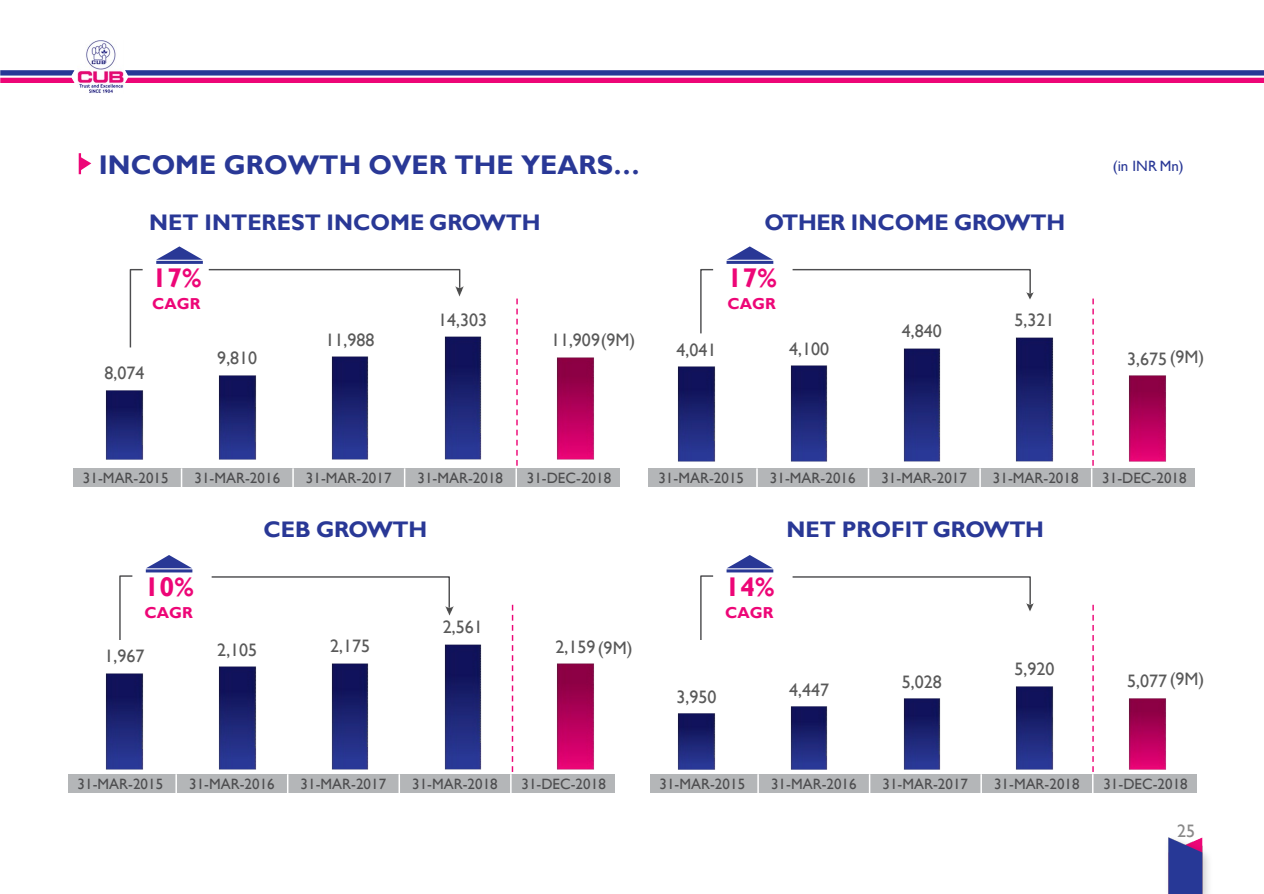
<style>
.page{position:relative;width:1264px;height:894px;background:#fff}
.page>*{position:absolute;margin:0;border:0;box-sizing:border-box;transform-origin:0 0}
.t1{font:700 27px "Gill Sans";color:#293896}
.t2{font:700 27px "Gill Sans";color:#ed0677}
.t3{font:700 22.5px "Gill Sans";letter-spacing:-.005em;color:#293896}
.t4{font:18px "Gill Sans";color:#595959}
.t5{font:18px "Gill Sans";color:#898989}
.t6{font:700 15.9px "Gill Sans";letter-spacing:.005em;color:#ed0677}
.t7{font:15px "Gill Sans";letter-spacing:.005em;color:#4d4d4f}
.t8{font:15px "Gill Sans";color:#293896}
</style>
<div class="page">
<img style="left:1168px;top:837px;width:41px;height:56px">
<img style="left:0;top:71px;width:1263px;height:12px">
<img style="left:77px;top:40px;width:46px;height:53px">
<img style="left:106px;top:673px;width:37px;height:96px">
<img style="left:218px;top:666px;width:38px;height:103px">
<img style="left:331px;top:663px;width:38px;height:106px">
<img style="left:444px;top:644px;width:37px;height:125px">
<img style="left:557px;top:663px;width:37px;height:106px">
<img style="left:677px;top:713px;width:38px;height:56px">
<img style="left:790px;top:706px;width:37px;height:63px">
<img style="left:903px;top:698px;width:37px;height:71px">
<img style="left:1015px;top:686px;width:38px;height:83px">
<img style="left:1129px;top:698px;width:36px;height:71px">
<img style="left:677px;top:367px;width:38px;height:94px">
<img style="left:790px;top:365px;width:37px;height:96px">
<img style="left:903px;top:348px;width:37px;height:113px">
<img style="left:1015px;top:337px;width:38px;height:124px">
<img style="left:1129px;top:375px;width:36px;height:86px">
<img style="left:106px;top:390px;width:37px;height:69px">
<img style="left:218px;top:375px;width:38px;height:84px">
<img style="left:331px;top:356px;width:38px;height:103px">
<img style="left:444px;top:336px;width:37px;height:123px">
<img style="left:557px;top:357px;width:37px;height:102px">
<hr style="left:79px;top:153px;width:2px;height:21px;background:#ed0677">
<svg style="left:81px;top:156px;width:10px;height:15px"></svg>
<hr style="left:156px;top:261px;width:47px;height:3px;background:#293896">
<svg style="left:156px;top:246px;width:46px;height:14px"></svg>
<hr style="left:726px;top:261px;width:47px;height:3px;background:#293896">
<svg style="left:727px;top:246px;width:45px;height:14px"></svg>
<hr style="left:726px;top:569px;width:47px;height:3px;background:#293896">
<svg style="left:727px;top:555px;width:45px;height:13px"></svg>
<svg style="left:208px;top:268px;width:255px;height:28px"></svg>
<svg style="left:792px;top:268px;width:241px;height:31px"></svg>
<svg style="left:129px;top:268px;width:14px;height:80px"></svg>
<svg style="left:700px;top:268px;width:14px;height:66px"></svg>
<svg style="left:700px;top:575px;width:14px;height:65px"></svg>
<div style="left:73px;top:468px;width:108px;height:19px;background:#b4b6b8"></div>
<div style="left:181px;top:468px;width:112px;height:19px;background:#b4b6b8"></div>
<div style="left:293px;top:468px;width:111px;height:19px;background:#b4b6b8"></div>
<div style="left:404px;top:468px;width:112px;height:19px;background:#b4b6b8"></div>
<div style="left:516px;top:468px;width:103px;height:19px;background:#b4b6b8"></div>
<svg style="left:181px;top:468px;width:1px;height:19px"></svg>
<svg style="left:292px;top:468px;width:2px;height:19px"></svg>
<svg style="left:404px;top:468px;width:1px;height:19px"></svg>
<div style="left:648px;top:468px;width:108px;height:19px;background:#b4b6b8"></div>
<div style="left:756px;top:468px;width:112px;height:19px;background:#b4b6b8"></div>
<div style="left:868px;top:468px;width:111px;height:19px;background:#b4b6b8"></div>
<div style="left:979px;top:468px;width:112px;height:19px;background:#b4b6b8"></div>
<div style="left:1091px;top:468px;width:103px;height:19px;background:#b4b6b8"></div>
<svg style="left:756px;top:468px;width:1px;height:19px"></svg>
<svg style="left:867px;top:468px;width:2px;height:19px"></svg>
<svg style="left:979px;top:468px;width:1px;height:19px"></svg>
<svg style="left:792px;top:576px;width:241px;height:35px"></svg>
<hr style="left:146px;top:569px;width:46px;height:3px;background:#293896">
<svg style="left:146px;top:555px;width:46px;height:13px"></svg>
<svg style="left:119px;top:575px;width:14px;height:65px"></svg>
<div style="left:68px;top:774px;width:108px;height:19px;background:#b4b6b8"></div>
<div style="left:176px;top:774px;width:111px;height:19px;background:#b4b6b8"></div>
<div style="left:287px;top:774px;width:112px;height:19px;background:#b4b6b8"></div>
<div style="left:399px;top:774px;width:111px;height:19px;background:#b4b6b8"></div>
<div style="left:510px;top:774px;width:104px;height:19px;background:#b4b6b8"></div>
<svg style="left:175px;top:774px;width:2px;height:19px"></svg>
<svg style="left:287px;top:774px;width:1px;height:19px"></svg>
<svg style="left:398px;top:774px;width:2px;height:19px"></svg>
<svg style="left:211px;top:576px;width:242px;height:39px"></svg>
<svg style="left:515px;top:298px;width:2px;height:189px"></svg>
<svg style="left:1091px;top:298px;width:2px;height:189px"></svg>
<svg style="left:510px;top:604px;width:3px;height:189px"></svg>
<div style="left:650px;top:774px;width:108px;height:19px;background:#b4b6b8"></div>
<div style="left:758px;top:774px;width:111px;height:19px;background:#b4b6b8"></div>
<div style="left:869px;top:774px;width:111px;height:19px;background:#b4b6b8"></div>
<div style="left:980px;top:774px;width:112px;height:19px;background:#b4b6b8"></div>
<div style="left:1092px;top:774px;width:104px;height:19px;background:#b4b6b8"></div>
<svg style="left:757px;top:774px;width:1px;height:19px"></svg>
<svg style="left:869px;top:774px;width:1px;height:19px"></svg>
<svg style="left:980px;top:774px;width:1px;height:19px"></svg>
<svg style="left:1092px;top:604px;width:1px;height:189px"></svg>
<h2 class="t1" style="left:99px;top:148px;width:542px">INCOME GROWTH OVER THE YEARS…</h2>
<p class="t8" style="left:1112px;top:157px;width:72px">(in INR Mn)</p>
<p class="t3" style="left:149px;top:209px;width:392px">NET INTEREST INCOME GROWTH</p>
<p class="t3" style="left:764px;top:209px;width:302px">OTHER INCOME GROWTH</p>
<p class="t2" style="left:152px;top:262px;width:51px">17%</p>
<p class="t6" style="left:152px;top:294px;width:50px">CAGR</p>
<p class="t4" style="left:105px;top:363px;width:41px">8,074</p>
<p class="t4" style="left:217px;top:348px;width:41px">9,810</p>
<p class="t4" style="left:325px;top:329px;width:50px">11,988</p>
<p class="t4" style="left:438px;top:309px;width:50px">14,303</p>
<p class="t4" style="left:551px;top:330px;width:86px">11,909(9M)</p>
<p class="t2" style="left:727px;top:262px;width:51px">17%</p>
<p class="t6" style="left:727px;top:294px;width:50px">CAGR</p>
<p class="t4" style="left:676px;top:339px;width:41px">4,041</p>
<p class="t4" style="left:789px;top:338px;width:41px">4,100</p>
<p class="t4" style="left:901px;top:321px;width:41px">4,840</p>
<p class="t4" style="left:1014px;top:309px;width:41px">5,321</p>
<p class="t4" style="left:1126px;top:348px;width:79px">3,675(9M)</p>
<p class="t7" style="left:83px;top:469px;width:87px">31-MAR-2015</p>
<p class="t7" style="left:194px;top:469px;width:87px">31-MAR-2016</p>
<p class="t7" style="left:306px;top:469px;width:87px">31-MAR-2017</p>
<p class="t7" style="left:417px;top:469px;width:87px">31-MAR-2018</p>
<p class="t7" style="left:526px;top:469px;width:86px">31-DEC-2018</p>
<p class="t2" style="left:144px;top:570px;width:51px">10%</p>
<p class="t6" style="left:144px;top:602px;width:50px">CAGR</p>
<p class="t3" style="left:263px;top:515px;width:165px">CEB GROWTH</p>
<p class="t4" style="left:105px;top:645px;width:41px">1,967</p>
<p class="t4" style="left:217px;top:639px;width:41px">2,105</p>
<p class="t4" style="left:330px;top:635px;width:41px">2,175</p>
<p class="t4" style="left:442px;top:616px;width:41px">2,561</p>
<p class="t4" style="left:555px;top:636px;width:78px">2,159(9M)</p>
<p class="t7" style="left:658px;top:469px;width:87px">31-MAR-2015</p>
<p class="t7" style="left:769px;top:469px;width:87px">31-MAR-2016</p>
<p class="t7" style="left:881px;top:469px;width:87px">31-MAR-2017</p>
<p class="t7" style="left:992px;top:469px;width:87px">31-MAR-2018</p>
<p class="t7" style="left:1101px;top:469px;width:86px">31-DEC-2018</p>
<p class="t3" style="left:786px;top:515px;width:259px">NET PROFIT GROWTH</p>
<p class="t2" style="left:725px;top:570px;width:51px">14%</p>
<p class="t6" style="left:725px;top:602px;width:50px">CAGR</p>
<p class="t4" style="left:676px;top:686px;width:41px">3,950</p>
<p class="t4" style="left:789px;top:679px;width:41px">4,447</p>
<p class="t4" style="left:901px;top:671px;width:41px">5,028</p>
<p class="t4" style="left:1014px;top:658px;width:41px">5,920</p>
<p class="t4" style="left:1126px;top:670px;width:79px">5,077(9M)</p>
<p class="t7" style="left:78px;top:774px;width:87px">31-MAR-2015</p>
<p class="t7" style="left:189px;top:774px;width:87px">31-MAR-2016</p>
<p class="t7" style="left:300px;top:774px;width:87px">31-MAR-2017</p>
<p class="t7" style="left:412px;top:774px;width:87px">31-MAR-2018</p>
<p class="t7" style="left:521px;top:774px;width:86px">31-DEC-2018</p>
<p class="t7" style="left:659px;top:774px;width:87px">31-MAR-2015</p>
<p class="t7" style="left:770px;top:774px;width:87px">31-MAR-2016</p>
<p class="t7" style="left:882px;top:774px;width:87px">31-MAR-2017</p>
<p class="t7" style="left:993px;top:774px;width:87px">31-MAR-2018</p>
<p class="t7" style="left:1103px;top:774px;width:86px">31-DEC-2018</p>
<p class="t5" style="left:1176px;top:819px;width:19px">25</p>
</div>
